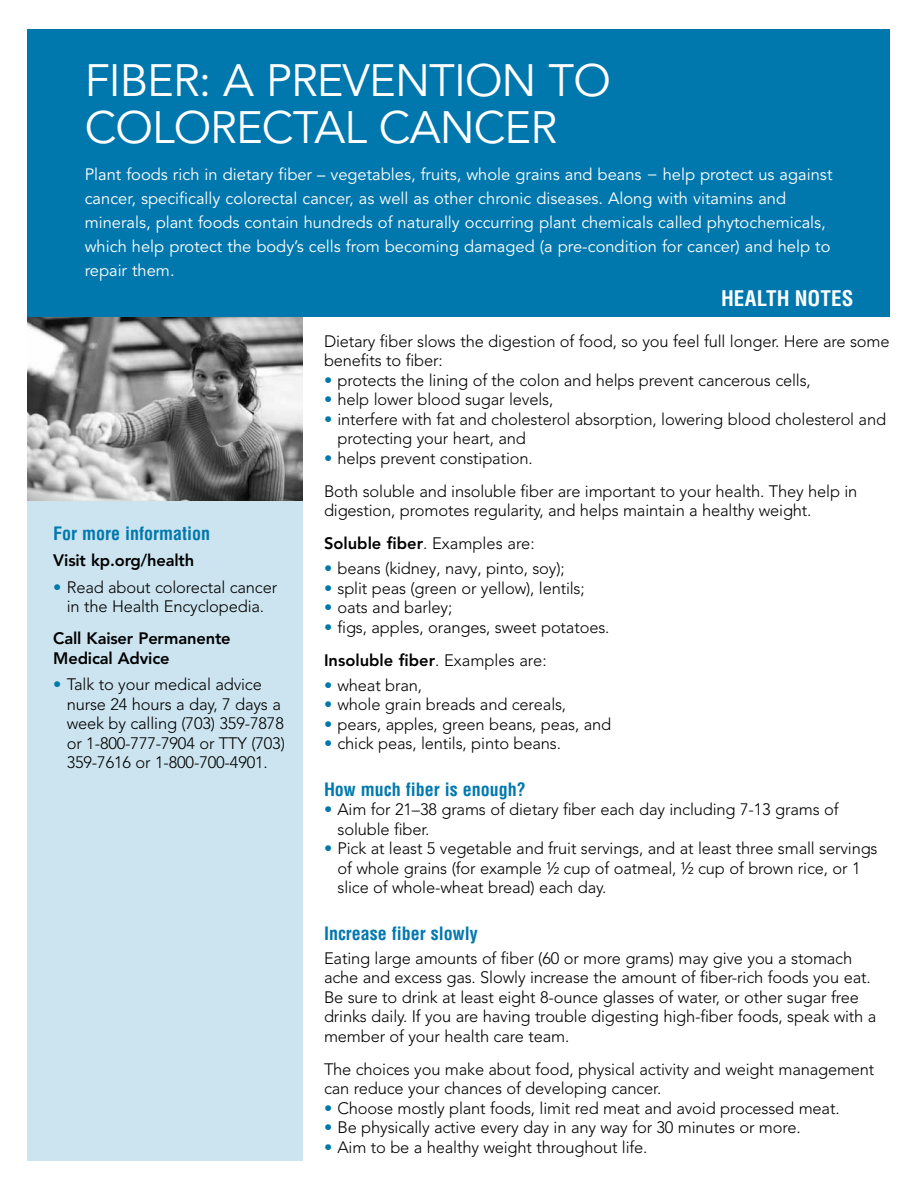
<style>
.page{position:relative;width:918px;height:1188px;background:#fff}
.page>*{position:absolute;margin:0;border:0;box-sizing:border-box;transform-origin:0 0}
.Banner_copy{font:45px/46.5px "Avenir";letter-spacing:-.02em;color:#fff}
.HN_subhead{font:700 condensed 21px "Helvetica";color:#fff}
.Blue_Subs{font:700 condensed 18px "Helvetica";color:#0078ae}
.Bullet{font:300 16.5px/19.5px "Avenir";letter-spacing:-.01em;color:#000}
.Copy{font:300 16.5px/19.5px "Avenir";letter-spacing:-.01em;color:#000}
.Banner_copy-2{font:16.5px/24px "Avenir";color:#fff}
.subs{font:800 16.5px/19.5px "Avenir";letter-spacing:-.01em;color:#000}
.Copy-2{font:800 16.5px "Avenir";color:#000}
.s1{color:#0078ae}
.s2{font-weight:800}
.s3{font-weight:300}
</style>
<div class="page">
<div style="left:27px;top:487px;width:276px;height:674px;background:#cce4ef"></div>
<img style="left:27px;top:317px;width:276px;height:183px">
<div style="left:27px;top:29px;width:863px;height:288px;background:#0078ae"></div>
<p class="Banner_copy" style="left:85px;top:59px;width:528px">FIBER: A PREVENTION TO<br>COLORECTAL CANCER</p>
<p class="Banner_copy-2" style="left:85px;top:163px;width:749px">Plant foods rich in dietary fiber – vegetables, fruits, whole grains and beans − help protect us against cancer, specifically colorectal cancer, as well as other chronic diseases. Along with vitamins and minerals, plant foods contain hundreds of naturally occurring plant chemicals called phytochemicals, which help protect the body’s cells from becoming damaged (a pre-condition for cancer) and help to repair them.</p>
<p class="Blue_Subs" style="left:53px;top:523px;width:158px">For more information</p>
<p class="subs" style="left:53px;top:551px;width:143px">Visit kp.org/health</p>
<p class="Bullet" style="left:53px;top:577px;width:226px;text-align:center"><span class="s1">•</span> Read about colorectal cancer in the Health Encyclopedia.</p>
<p class="subs" style="left:53px;top:629px;width:179px">Call Kaiser Permanente<br>Medical Advice</p>
<p class="Bullet" style="left:67px;top:675px;width:220px;text-indent:-14px"><span class="s1">•</span> Talk to your medical advice nurse 24 hours a day, 7 days a week by calling (703) 359-7878 or 1-800-777-7904 or TTY (703)<br>359-7616 or 1-800-700-4901.</p>
<p class="HN_subhead" style="left:721px;top:286px;width:134px">HEALTH NOTES</p>
<p class="Copy" style="left:324px;top:331px;width:567px">Dietary fiber slows the digestion of food, so you feel full longer. Here are some benefits to fiber:</p>
<p class="Bullet" style="left:324px;top:370px;width:488px"><span class="s1">•</span> protects the lining of the colon and helps prevent cancerous cells,</p>
<p class="Bullet" style="left:324px;top:390px;width:231px"><span class="s1">•</span> help lower blood sugar levels,</p>
<p class="Bullet" style="left:338px;top:409px;width:550px;text-indent:-14px"><span class="s1">•</span> interfere with fat and cholesterol absorption, lowering blood cholesterol and protecting your heart, and</p>
<p class="Bullet" style="left:324px;top:448px;width:210px"><span class="s1">•</span> helps prevent constipation.</p>
<p class="Copy" style="left:324px;top:481px;width:535px">Both soluble and insoluble fiber are important to your health. They help in digestion, promotes regularity, and helps maintain a healthy weight.</p>
<p class="Copy" style="left:324px;top:534px;width:212px"><span class="s2">Soluble fiber</span>. Examples are:</p>
<p class="Bullet" style="left:324px;top:559px;width:242px"><span class="s1">•</span> beans (kidney, navy, pinto, soy);</p>
<p class="Bullet" style="left:324px;top:578px;width:262px"><span class="s1">•</span> split peas (green or yellow), lentils;</p>
<p class="Bullet" style="left:324px;top:598px;width:130px"><span class="s1">•</span> oats and barley;</p>
<p class="Bullet" style="left:324px;top:617px;width:287px"><span class="s1">•</span> figs, apples, oranges, sweet potatoes.</p>
<p class="Copy-2" style="left:324px;top:650px;width:224px">Insoluble fiber<span class="s3">. Examples are:</span></p>
<p class="Bullet" style="left:324px;top:675px;width:100px"><span class="s1">•</span> wheat bran,</p>
<p class="Bullet" style="left:324px;top:695px;width:244px"><span class="s1">•</span> whole grain breads and cereals,</p>
<p class="Bullet" style="left:324px;top:714px;width:289px"><span class="s1">•</span> pears, apples, green beans, peas, and</p>
<p class="Bullet" style="left:324px;top:734px;width:239px"><span class="s1">•</span> chick peas, lentils, pinto beans.</p>
<p class="Blue_Subs" style="left:324px;top:778px;width:203px">How much fiber is enough?</p>
<p class="Bullet" style="left:338px;top:800px;width:503px;text-indent:-14px"><span class="s1">•</span> Aim for 21–38 grams of dietary fiber each day including 7-13 grams of soluble fiber.</p>
<p class="Bullet" style="left:338px;top:839px;width:542px;text-indent:-14px"><span class="s1">•</span> Pick at least 5 vegetable and fruit servings, and at least three small servings of whole grains (for example ½ cup of oatmeal, ½ cup of brown rice, or 1 slice of whole-wheat bread) each day.</p>
<p class="Blue_Subs" style="left:324px;top:922px;width:155px">Increase fiber slowly</p>
<p class="Copy" style="left:324px;top:948px;width:554px">Eating large amounts of fiber (60 or more grams) may give you a stomach ache and excess gas. Slowly increase the amount of fiber-rich foods you eat.<br>Be sure to drink at least eight 8-ounce glasses of water, or other sugar free drinks daily. If you are having trouble digesting high-fiber foods, speak with a member of your health care team.</p>
<p class="Copy" style="left:324px;top:1059px;width:552px">The choices you make about food, physical activity and weight management can reduce your chances of developing cancer.</p>
<p class="Bullet" style="left:324px;top:1098px;width:517px"><span class="s1">•</span> Choose mostly plant foods, limit red meat and avoid processed meat.</p>
<p class="Bullet" style="left:324px;top:1118px;width:478px"><span class="s1">•</span> Be physically active every day in any way for 30 minutes or more.</p>
<p class="Bullet" style="left:324px;top:1137px;width:325px"><span class="s1">•</span> Aim to be a healthy weight throughout life.</p>
</div>
